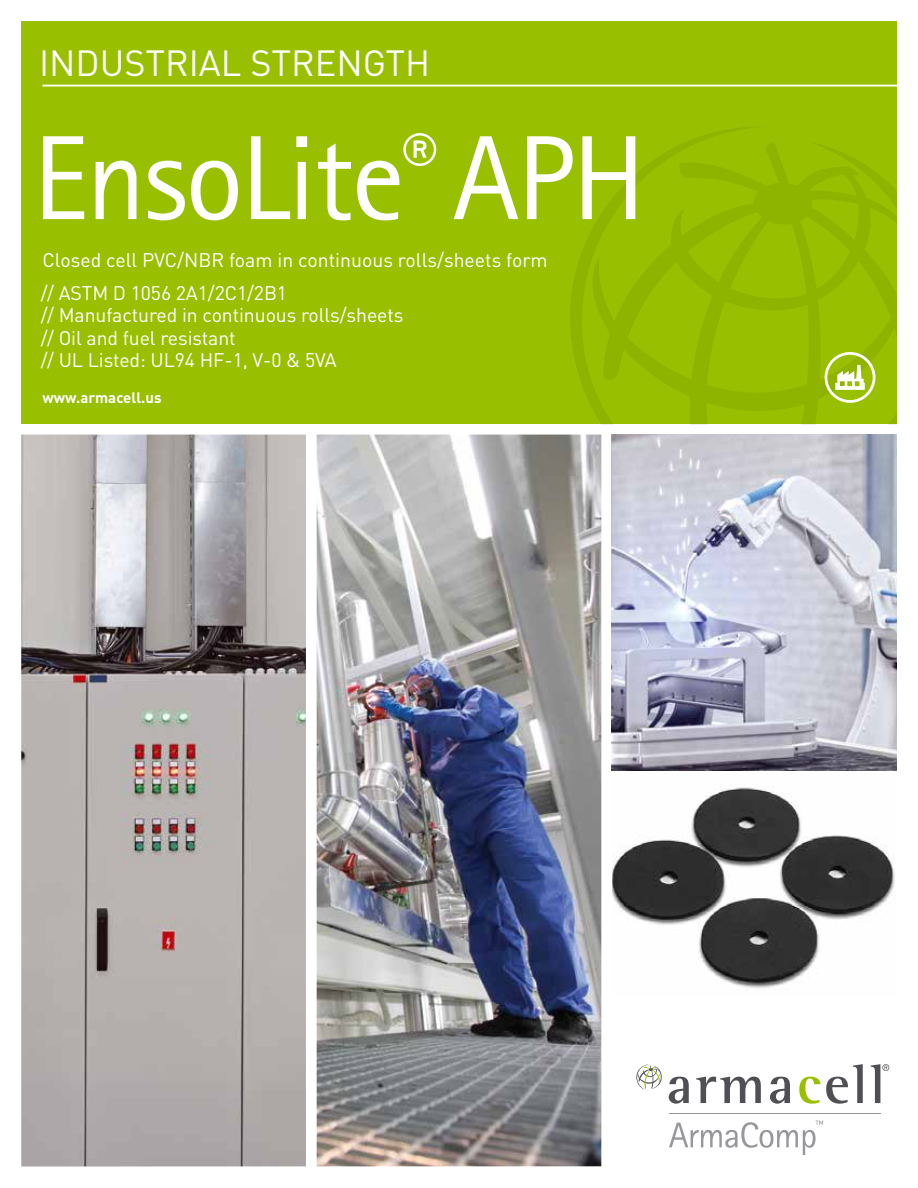
<style>
.page{position:relative;width:918px;height:1188px;background:#fff}
.page>*{position:absolute;margin:0;border:0;box-sizing:border-box;transform-origin:0 0}
.t1{font:120px "Rotis Sans Serif Pro";letter-spacing:-.02em;color:#fff}
.t2{font:36px "DIN Pro";color:#fff}
.t3{font:19.5px/22.5px "DIN Pro";letter-spacing:-.005em;color:#fff}
.t4{font:700 15px "DIN Pro";color:#fff}
</style>
<div class="page">
<div style="left:21px;top:21px;width:876px;height:403px;background:#98c000"></div>
<svg style="left:570px;top:127px;width:182px;height:261px"></svg>
<svg style="left:584px;top:140px;width:313px;height:284px"></svg>
<hr style="left:43px;top:85px;width:855px;height:2px;background:#fff">
<img style="left:21px;top:435px;width:285px;height:732px">
<svg style="left:669px;top:1077px;width:20px;height:27px"></svg>
<svg style="left:696px;top:1077px;width:65px;height:26px"></svg>
<svg style="left:770px;top:1077px;width:20px;height:27px"></svg>
<svg style="left:799px;top:1064px;width:64px;height:40px"></svg>
<svg style="left:871px;top:1064px;width:18px;height:39px"></svg>
<svg style="left:636px;top:1064px;width:26px;height:26px"></svg>
<svg style="left:669px;top:1121px;width:154px;height:34px"></svg>
<hr style="left:669px;top:1113px;width:211px;height:1px;background:#98989c">
<img style="left:612px;top:770px;width:285px;height:218px">
<img style="left:317px;top:435px;width:284px;height:731px">
<svg style="left:825px;top:352px;width:50px;height:51px"></svg>
<img style="left:612px;top:435px;width:285px;height:335px">
<h2 class="t2" style="left:39px;top:35px;width:393px">INDUSTRIAL STRENGTH</h2>
<h1 class="t1" style="left:33px;top:108px;width:614px">EnsoLite<sup>®</sup> APH</h1>
<p class="t3" style="left:41px;top:241px;width:508px;line-height:33px">Closed cell PVC/NBR foam in continuous rolls/sheets form // ASTM D 1056 2A1/2C1/2B1</p>
<p class="t3" style="left:41px;top:302px;width:364px">// Manufactured in continuous rolls/sheets // Oil and fuel resistant<br>// UL Listed: UL94 HF-1, V-0 &amp; 5VA</p>
<p class="t4" style="left:43px;top:385px;width:121px">www.armacell.us</p>
</div>
